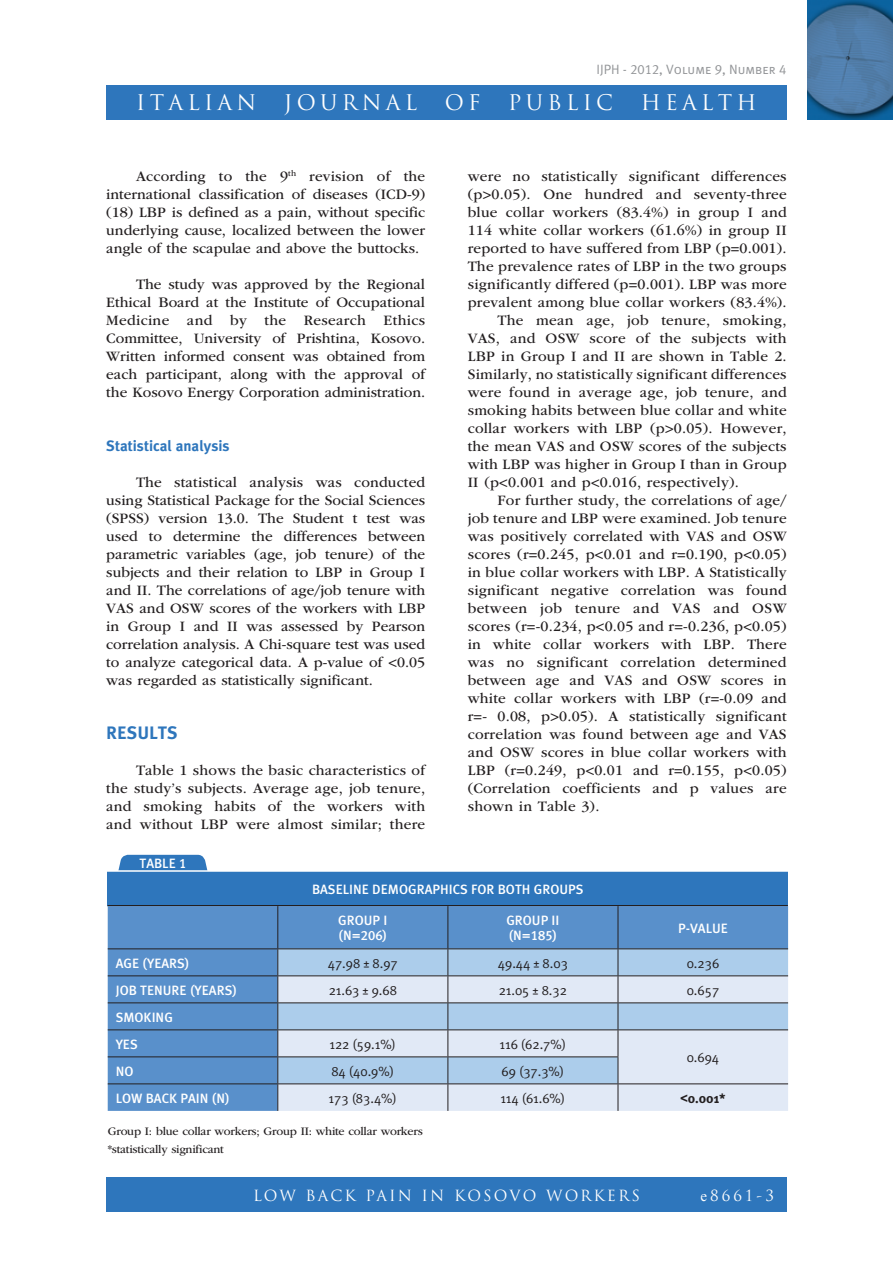
<style>
.page{position:relative;width:893px;height:1263px;background:#fff}
.page>*{position:absolute;margin:0;border:0;box-sizing:border-box;transform-origin:0 0}
.t1{font:21px "Trajan Pro";letter-spacing:.2em;color:#fff}
.t2{font:18px "Meta Plus Bold Caps";color:#2e76bc}
.t3{font:15px/18px "ITC Garamond Std";letter-spacing:.015em;color:#231f20;text-align:justify}
.t4{font:15px "Trajan Pro";letter-spacing:.14em;color:#fff}
.t5{font:700 15px "Meta Plus";color:#2e76bc}
.t6{font:13.5px/15px "Meta Plus Medium Caps";color:#fff}
.t7{font:13.5px "Meta Plus Normal";color:#231f20}
.t8{font:13.5px "Meta Plus Normal Caps";color:#939598}
.t9{font:700 13.5px "Meta Plus";color:#231f20}
.t10{font:12px/18px "ITC Garamond Std";letter-spacing:-.02em;color:#231f20}
.s1{font-family:"Arial"}
.s2{font-family:"Times New Roman"}
</style>
<div class="page">
<div style="left:106px;top:85px;width:681px;height:34px;background:#2e76bc"></div>
<div style="left:106px;top:1178px;width:681px;height:34px;background:#2e76bc"></div>
<img style="left:808px;top:0;width:85px;height:119px">
<svg style="left:118px;top:855px;width:90px;height:15px"></svg>
<div style="left:108px;top:871px;width:680px;height:34px;background:#2e76bc"></div>
<hr style="left:106px;top:870px;width:687px;height:2px;background:#fff">
<hr style="left:108px;top:905px;width:680px;height:1px;background:#231f20">
<div style="left:108px;top:906px;width:680px;height:205px;background:#5990cb"></div>
<div style="left:278px;top:949px;width:510px;height:26px;background:#accdeb"></div>
<svg style="left:278px;top:976px;width:510px;height:135px;background:#cddcef"></svg>
<hr style="left:277px;top:906px;width:1px;height:42px;background:#231f20">
<hr style="left:447px;top:906px;width:1px;height:42px;background:#231f20">
<hr style="left:618px;top:906px;width:1px;height:42px;background:#231f20">
<hr style="left:108px;top:948px;width:170px;height:1px;background:#231f20">
<hr style="left:278px;top:948px;width:170px;height:1px;background:#231f20">
<hr style="left:448px;top:948px;width:170px;height:1px;background:#231f20">
<hr style="left:618px;top:948px;width:170px;height:1px;background:#231f20">
<hr style="left:108px;top:975px;width:170px;height:1px;background:#231f20">
<hr style="left:278px;top:975px;width:170px;height:1px;background:#231f20">
<hr style="left:448px;top:975px;width:170px;height:1px;background:#231f20">
<hr style="left:618px;top:975px;width:170px;height:1px;background:#231f20">
<hr style="left:108px;top:1002px;width:170px;height:1px;background:#231f20">
<hr style="left:278px;top:1002px;width:170px;height:1px;background:#231f20">
<hr style="left:448px;top:1002px;width:170px;height:1px;background:#231f20">
<hr style="left:618px;top:1002px;width:170px;height:1px;background:#231f20">
<hr style="left:108px;top:1029px;width:170px;height:1px;background:#231f20">
<hr style="left:278px;top:1029px;width:170px;height:1px;background:#231f20">
<hr style="left:448px;top:1029px;width:170px;height:1px;background:#231f20">
<hr style="left:618px;top:1029px;width:170px;height:1px;background:#231f20">
<hr style="left:108px;top:1056px;width:170px;height:1px;background:#231f20">
<hr style="left:278px;top:1056px;width:170px;height:1px;background:#231f20">
<hr style="left:448px;top:1056px;width:170px;height:1px;background:#231f20">
<hr style="left:108px;top:1083px;width:170px;height:1px;background:#231f20">
<hr style="left:278px;top:1083px;width:170px;height:1px;background:#231f20">
<svg style="left:277px;top:949px;width:1px;height:162px"></svg>
<hr style="left:448px;top:1083px;width:170px;height:1px;background:#231f20">
<svg style="left:447px;top:949px;width:1px;height:162px"></svg>
<hr style="left:618px;top:1083px;width:170px;height:1px;background:#231f20">
<svg style="left:618px;top:949px;width:1px;height:162px"></svg>
<p class="t8" style="left:596px;top:62px;width:192px">IJPH - 2012, Volume 9, Number 4</p>
<h1 class="t1" style="left:136px;top:89px;width:121px">ITALIAN</h1>
<h1 class="t1" style="left:284px;top:89px;width:135px">JOURNAL</h1>
<h1 class="t1" style="left:445px;top:89px;width:37px">OF</h1>
<h1 class="t1" style="left:508px;top:89px;width:106px">PUBLIC</h1>
<h1 class="t1" style="left:641px;top:89px;width:117px">HEALTH</h1>
<p class="t3" style="left:106px;top:167px;width:320px;text-indent:30px">According to the 9<sup>th</sup> revision of the international classification of diseases (ICD-9) (18) LBP is defined as a pain, without specific underlying cause, localized between the lower angle of the scapulae and above the buttocks.</p>
<p class="t3" style="left:106px;top:275px;width:320px;text-indent:30px">The study was approved by the Regional Ethical Board at the Institute of Occupational Medicine and by the Research Ethics Committee, University of Prishtina, Kosovo.<br>Written informed consent was obtained from each participant, along with the approval of the Kosovo Energy Corporation administration.</p>
<p class="t5" style="left:106px;top:437px;width:125px">Statistical analysis</p>
<p class="t3" style="left:106px;top:473px;width:320px;text-indent:30px">The statistical analysis was conducted using Statistical Package for the Social Sciences (SPSS) version 13.0. The Student t test was used to determine the differences between parametric variables (age, job tenure) of the subjects and their relation to LBP in Group I and II. The correlations of age/job tenure with VAS and OSW scores of the workers with LBP in Group I and II was assessed by Pearson correlation analysis. A Chi-square test was used to analyze categorical data. A p-value of &lt;0.05 was regarded as statistically significant.</p>
<p class="t2" style="left:106px;top:722px;width:73px">RESULTS</p>
<p class="t3" style="left:106px;top:761px;width:320px;text-indent:30px">Table 1 shows the basic characteristics of the study’s subjects. Average age, job tenure, and smoking habits of the workers with and without LBP were almost similar; there</p>
<p class="t6" style="left:139px;top:855px;width:48px">TABLE 1</p>
<p class="t3" style="left:468px;top:167px;width:320px">were no statistically significant differences</p>
<p class="t3" style="left:468px;top:185px;width:321px">(p&gt;0.05). One hundred and seventy-three</p>
<p class="t3" style="left:468px;top:203px;width:320px">blue collar workers (83.4%) in group I and</p>
<p class="t3" style="left:468px;top:221px;width:320px">114 white collar workers (61.6%) in group II</p>
<p class="t3" style="left:468px;top:239px;width:320px">reported to have suffered from LBP (p=0.001).</p>
<p class="t3" style="left:468px;top:257px;width:320px">The prevalence rates of LBP in the two groups</p>
<p class="t3" style="left:468px;top:275px;width:320px">significantly differed (p=0.001). LBP was more</p>
<p class="t3" style="left:468px;top:293px;width:320px">prevalent among blue collar workers (83.4%).</p>
<p class="t3" style="left:497px;top:311px;width:291px">The mean age, job tenure, smoking,</p>
<p class="t3" style="left:468px;top:329px;width:320px">VAS, and OSW score of the subjects with</p>
<p class="t3" style="left:468px;top:347px;width:320px">LBP in Group I and II are shown in Table 2.</p>
<p class="t3" style="left:468px;top:365px;width:320px">Similarly, no statistically significant differences</p>
<p class="t3" style="left:468px;top:383px;width:320px">were found in average age, job tenure, and</p>
<p class="t3" style="left:468px;top:401px;width:320px">smoking habits between blue collar and white</p>
<p class="t3" style="left:468px;top:419px;width:320px">collar workers with LBP (p&gt;0.05). However,</p>
<p class="t3" style="left:468px;top:437px;width:320px">the mean VAS and OSW scores of the subjects</p>
<p class="t3" style="left:468px;top:455px;width:320px">with LBP was higher in Group I than in Group</p>
<p class="t3" style="left:468px;top:473px;width:273px">II (p&lt;0.001 and p&lt;0.016, respectively).</p>
<p class="t3" style="left:497px;top:491px;width:291px">For further study, the correlations of age/</p>
<p class="t3" style="left:468px;top:509px;width:320px">job tenure and LBP were examined. Job tenure</p>
<p class="t3" style="left:468px;top:527px;width:320px">was positively correlated with VAS and OSW</p>
<p class="t3" style="left:468px;top:545px;width:320px">scores (r=0.245, p&lt;0.01 and r=0.190, p&lt;0.05)</p>
<p class="t3" style="left:468px;top:563px;width:320px">in blue collar workers with LBP. A Statistically</p>
<p class="t3" style="left:468px;top:581px;width:320px">significant negative correlation was found</p>
<p class="t3" style="left:468px;top:599px;width:320px">between job tenure and VAS and OSW</p>
<p class="t3" style="left:468px;top:617px;width:320px">scores (r=-0.234, p&lt;0.05 and r=-0.236, p&lt;0.05)</p>
<p class="t3" style="left:468px;top:635px;width:320px">in white collar workers with LBP. There</p>
<p class="t3" style="left:468px;top:653px;width:320px">was no significant correlation determined</p>
<p class="t3" style="left:468px;top:671px;width:320px">between age and VAS and OSW scores in</p>
<p class="t3" style="left:468px;top:689px;width:320px">white collar workers with LBP (r=-0.09 and</p>
<p class="t3" style="left:468px;top:707px;width:320px">r=- 0.08, p&gt;0.05). A statistically significant</p>
<p class="t3" style="left:468px;top:725px;width:320px">correlation was found between age and VAS</p>
<p class="t3" style="left:468px;top:743px;width:320px">and OSW scores in blue collar workers with</p>
<p class="t3" style="left:468px;top:761px;width:320px">LBP (r=0.249, p&lt;0.01 and r=0.155, p&lt;0.05)</p>
<p class="t3" style="left:468px;top:779px;width:320px">(Correlation coefficients and p values are</p>
<p class="t3" style="left:468px;top:797px;width:133px">shown in Table 3).</p>
<p class="t6" style="left:312px;top:881px;width:273px">BASELINE DEMOGRAPHICS FOR BOTH GROUPS</p>
<p class="t6" style="left:338px;top:913px;width:50px">GROUP I (N=206)</p>
<p class="t6" style="left:506px;top:913px;width:52px">GROUP II (N=185)</p>
<p class="t6" style="left:678px;top:920px;width:49px">P-VALUE</p>
<p class="t6" style="left:116px;top:955px;width:75px">AGE (YEARS)</p>
<p class="t7" style="left:328px;top:955px;width:71px">47.98 ± 8.97</p>
<p class="t7" style="left:498px;top:955px;width:71px">49.44 ± 8.03</p>
<p class="t7" style="left:687px;top:955px;width:34px">0.236</p>
<p class="t6" style="left:116px;top:982px;width:123px">JOB TENURE (YEARS)</p>
<p class="t7" style="left:329px;top:982px;width:70px">21.63 ± 9.68</p>
<p class="t7" style="left:499px;top:982px;width:70px">21.05 ± 8.32</p>
<p class="t7" style="left:687px;top:982px;width:34px">0.657</p>
<p class="t6" style="left:116px;top:1003px;width:59px;line-height:27px">SMOKING<br>YE S</p>
<p class="t7" style="left:330px;top:1036px;width:68px">122 (59.1%)</p>
<p class="t7" style="left:500px;top:1036px;width:68px">116 (62.7%)</p>
<p class="t7" style="left:687px;top:1050px;width:34px">0.694</p>
<p class="t6" style="left:116px;top:1063px;width:19px">NO</p>
<p class="t7" style="left:331px;top:1063px;width:64px">84 (40.9%)</p>
<p class="t7" style="left:501px;top:1063px;width:64px">69 (37.3%)</p>
<p class="t6" style="left:116px;top:1090px;width:116px">LOW BACK PAIN (N)</p>
<p class="t7" style="left:329px;top:1090px;width:70px">173 (83.4%)</p>
<p class="t7" style="left:500px;top:1090px;width:66px">114 (61.6%)</p>
<p class="t9" style="left:680px;top:1090px;width:47px"><span class="s1">&lt;</span>0.001*</p>
<p class="t10" style="left:108px;top:1122px;width:317px">Group I: blue collar workers; Group II: white collar workers *statistically significant</p>
<p class="t4" style="left:701px;top:1185px;width:75px"><span class="s2">e</span>8661-3</p>
<p class="t4" style="left:253px;top:1185px;width:65px">LOW BAC</p>
<p class="t4" style="left:345px;top:1185px;width:33px">K PAIN</p>
<p class="t4" style="left:422px;top:1185px;width:12px">IN</p>
<p class="t4" style="left:454px;top:1185px;width:187px">KO SOVO WORKERS</p>
</div>
